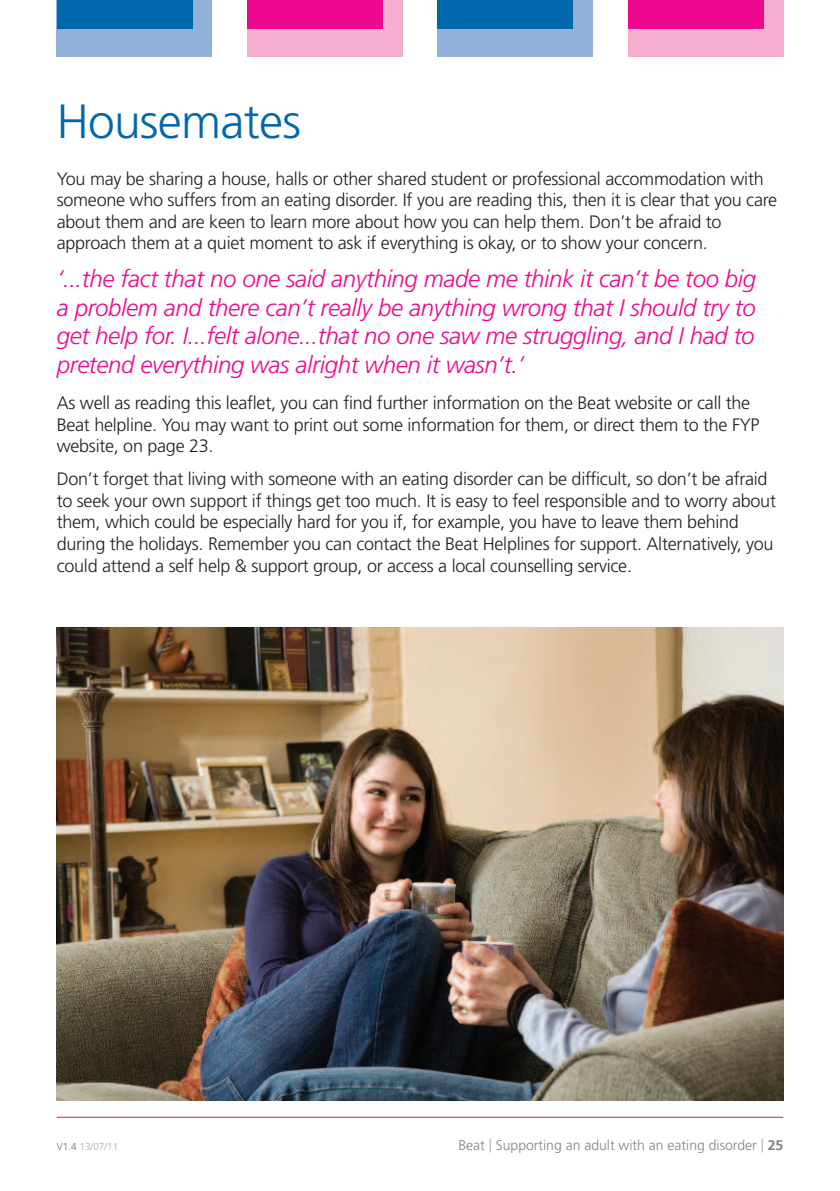
<style>
.page{position:relative;width:840px;height:1191px;background:#fff}
.page>*{position:absolute;margin:0;border:0;box-sizing:border-box;transform-origin:0 0}
.t1{font:300 48px "Frutiger";letter-spacing:-.015em;color:#0067ab}
.t2{font:italic 300 24px/28.8px "Frutiger";letter-spacing:-.015em;color:#ed088d;text-align:justify}
.t3{font:300 18px/21.6px "Frutiger";letter-spacing:-.015em;color:#231f20}
.t4{font:300 14px "Frutiger";color:#808285}
.t5{font:300 10px "Frutiger";color:#a8a9ad}
.s1{color:#6c6d70}
.s2{color:#a8a9ad}
.s3{font-weight:700}
</style>
<div class="page">
<div style="left:57px;top:0;width:155px;height:57px;background:#8fb0d8"></div>
<div style="left:247px;top:0;width:155px;height:57px;background:#f5aece"></div>
<div style="left:57px;top:0;width:136px;height:28px;background:#0067ab"></div>
<div style="left:247px;top:0;width:136px;height:28px;background:#ed088d"></div>
<div style="left:437px;top:0;width:155px;height:57px;background:#8fb0d8"></div>
<div style="left:627px;top:0;width:155px;height:57px;background:#f5aece"></div>
<div style="left:437px;top:0;width:136px;height:28px;background:#0067ab"></div>
<div style="left:627px;top:0;width:136px;height:28px;background:#ed088d"></div>
<hr style="left:57px;top:1116px;width:725px;height:1px;background:#ed088d">
<img style="left:57px;top:627px;width:725px;height:473px">
<h1 class="t1" style="left:57px;top:102px;width:246px">Housemates</h1>
<p class="t3" style="left:57px;top:169px;width:721px">You may be sharing a house, halls or other shared student or professional accommodation with someone who suffers from an eating disorder. If you are reading this, then it is clear that you care about them and are keen to learn more about how you can help them. Don’t be afraid to approach them at a quiet moment to ask if everything is okay, or to show your concern.</p>
<p class="t2" style="left:57px;top:266px;width:700px">‘...the fact that no one said anything made me think it can’t be too big a problem and there can’t really be anything wrong that I should try to get help for. I...felt alone...that no one saw me struggling, and I had to pretend everything was alright when it wasn’t.’</p>
<p class="t3" style="left:57px;top:393px;width:704px">As well as reading this leaflet, you can find further information on the Beat website or call the<br>Beat helpline. You may want to print out some information for them, or direct them to the FYP website, on page 23.</p>
<p class="t3" style="left:57px;top:469px;width:720px">Don’t forget that living with someone with an eating disorder can be difficult, so don’t be afraid to seek your own support if things get too much. It is easy to feel responsible and to worry about them, which could be especially hard for you if, for example, you have to leave them behind during the holidays. Remember you can contact the Beat Helplines for support. Alternatively, you could attend a self help &amp; support group, or access a local counselling service.</p>
<p class="t5" style="left:57px;top:1143px;width:63px"><span class="s1">V1.4</span> 13/07/11</p>
<p class="t4" style="left:458px;top:1140px;width:326px">Beat <span class="s2">|</span> Supporting an adult with an eating disorder <span class="s2">|</span> <span class="s3">25</span></p>
</div>
